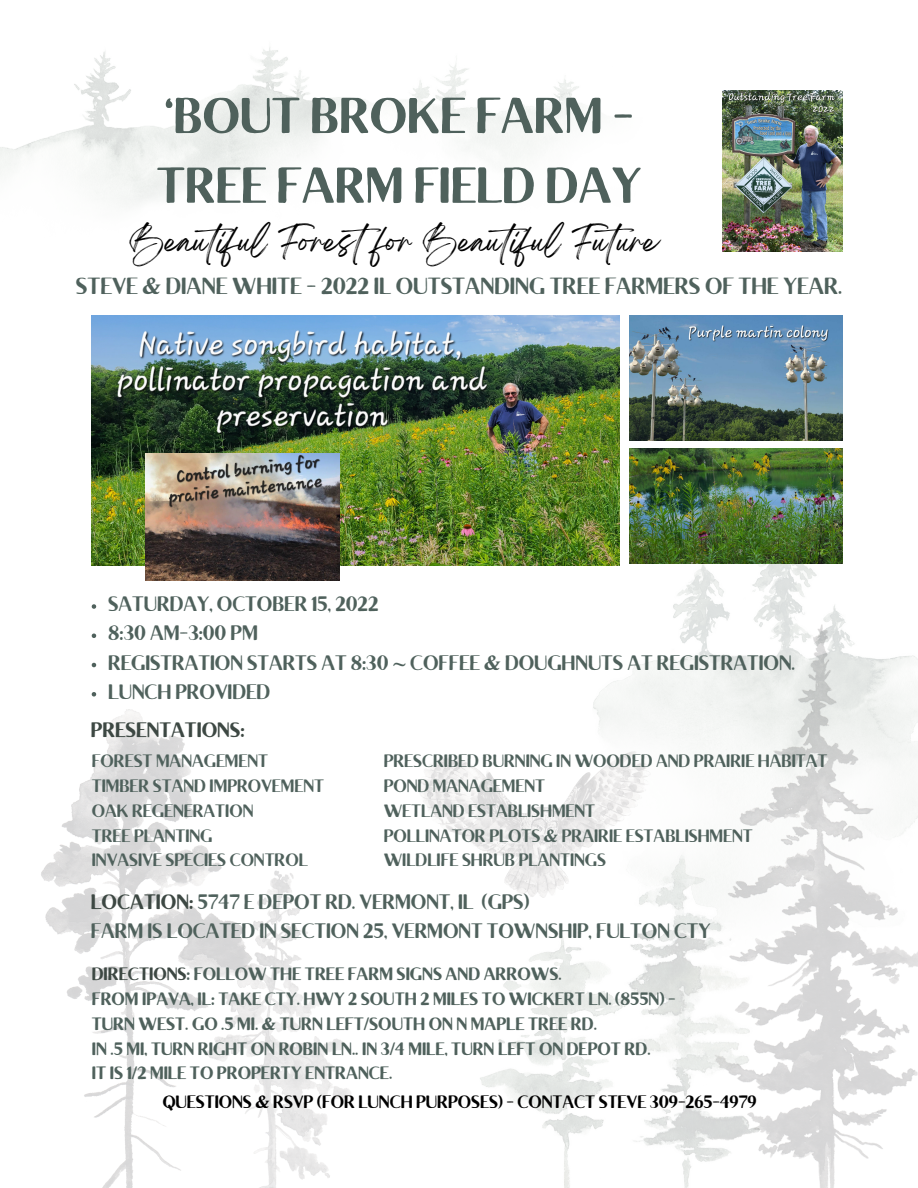
<style>
.page{position:relative;width:918px;height:1188px;background:#fff}
.page>*{position:absolute;margin:0;border:0;box-sizing:border-box;transform-origin:0 0}
.t1{font:700 50.4px/69.8px "Brixton Sans TC";color:#4f615c}
.t2{font:28.2px "Breathing";color:#000}
.t3{font:23.4px "Brixton Sans TC";color:#4f615c}
.t4{font:21px/29.2px "Brixton Sans TC";color:#4f615c}
.t5{font:700 21px "Brixton Sans TC";color:#3d4843}
.t6{font:700 18px/24.8px "Brixton Sans TC";color:#4f615c}
.t7{font:18px/24.8px "Brixton Sans TC";color:#4f615c}
.t8{font:18px "Brixton Sans TC";color:#000}
.s1{font-weight:700;color:#3d4843}
.s2{color:#3d4843}
</style>
<div class="page">
<img style="left:0;top:47px;width:580px;height:156px">
<img style="left:592px;top:473px;width:254px;height:272px">
<img style="left:639px;top:855px;width:76px;height:333px">
<img style="left:480px;top:927px;width:170px;height:261px">
<img style="left:715px;top:624px;width:203px;height:564px">
<img style="left:41px;top:710px;width:181px;height:478px">
<img style="left:204px;top:870px;width:147px;height:318px">
<img style="left:421px;top:751px;width:229px;height:146px">
<img style="left:92px;top:315px;width:527px;height:250px">
<img style="left:722px;top:90px;width:120px;height:161px">
<img style="left:630px;top:316px;width:212px;height:125px">
<img style="left:146px;top:454px;width:193px;height:127px">
<img style="left:630px;top:448px;width:212px;height:115px">
<svg style="left:92px;top:604px;width:4px;height:5px"></svg>
<svg style="left:92px;top:634px;width:4px;height:4px"></svg>
<svg style="left:92px;top:663px;width:4px;height:4px"></svg>
<svg style="left:92px;top:692px;width:4px;height:5px"></svg>
<h1 class="t1" style="left:157px;top:86px;width:486px">'BOUT BROKE FARM -<br>TREE FARM FIELD DAY</h1>
<h2 class="t2" style="left:130px;top:233px;width:530px">Beautiful Forestfor Beautiful Future</h2>
<p class="t3" style="left:76px;top:278px;width:768px">STEVE &amp; DIANE WHITE - 2022 IL OUTSTANDING TREE FARMERS OF THE YEAR.</p>
<p class="t4" style="left:108px;top:592px;width:688px">SATURDAY, OCTOBER 15, 2022<br>8:30 AM-3:00 PM<br>REGISTRATION STARTS AT 8:30 ~ COFFEE &amp; DOUGHNUTS AT REGISTRATION.<br>LUNCH PROVIDED</p>
<p class="t5" style="left:91px;top:722px;width:155px">PRESENTATIONS:</p>
<p class="t7" style="left:92px;top:751px;width:234px">FOREST MANAGEMENT<br>TIMBER STAND IMPROVEMENT<br>OAK REGENERATION<br>TREE PLANTING<br>INVASIVE SPECIES CONTROL</p>
<p class="t7" style="left:384px;top:751px;width:445px">PRESCRIBED BURNING IN WOODED AND PRAIRIE HABITAT<br>POND MANAGEMENT<br>WETLAND ESTABLISHMENT<br>POLLINATOR PLOTS &amp; PRAIRIE ESTABLISHMENT<br>WILDLIFE SHRUB PLANTINGS</p>
<p class="t4" style="left:91px;top:889px;width:621px"><span class="s1">LOCATION:</span> 5747 E DEPOT RD. VERMONT, IL (GPS)<br>FARM IS LOCATED IN SECTION 25, VERMONT TOWNSHIP, FULTON CTY</p>
<p class="t6" style="left:92px;top:964px;width:585px"><span class="s2">DIRECTIONS</span>: FOLLOW THE TREE FARM SIGNS AND ARROWS.<br>FROM IPAVA, IL: TAKE CTY. HWY 2 SOUTH 2 MILES TO WICKERT LN. (855N) - TURN WEST. GO .5 MI. &amp; TURN LEFT/SOUTH ON N MAPLE TREE RD.<br>IN .5 MI, TURN RIGHT ON ROBIN LN.. IN 3/4 MILE, TURN LEFT ON DEPOT RD.<br>IT IS 1/2 MILE TO PROPERTY ENTRANCE.</p>
<p class="t8" style="left:163px;top:1096px;width:595px">QUESTIONS &amp; RSVP (FOR LUNCH PURPOSES) - CONTACT STEVE 309-265-4979</p>
</div>
